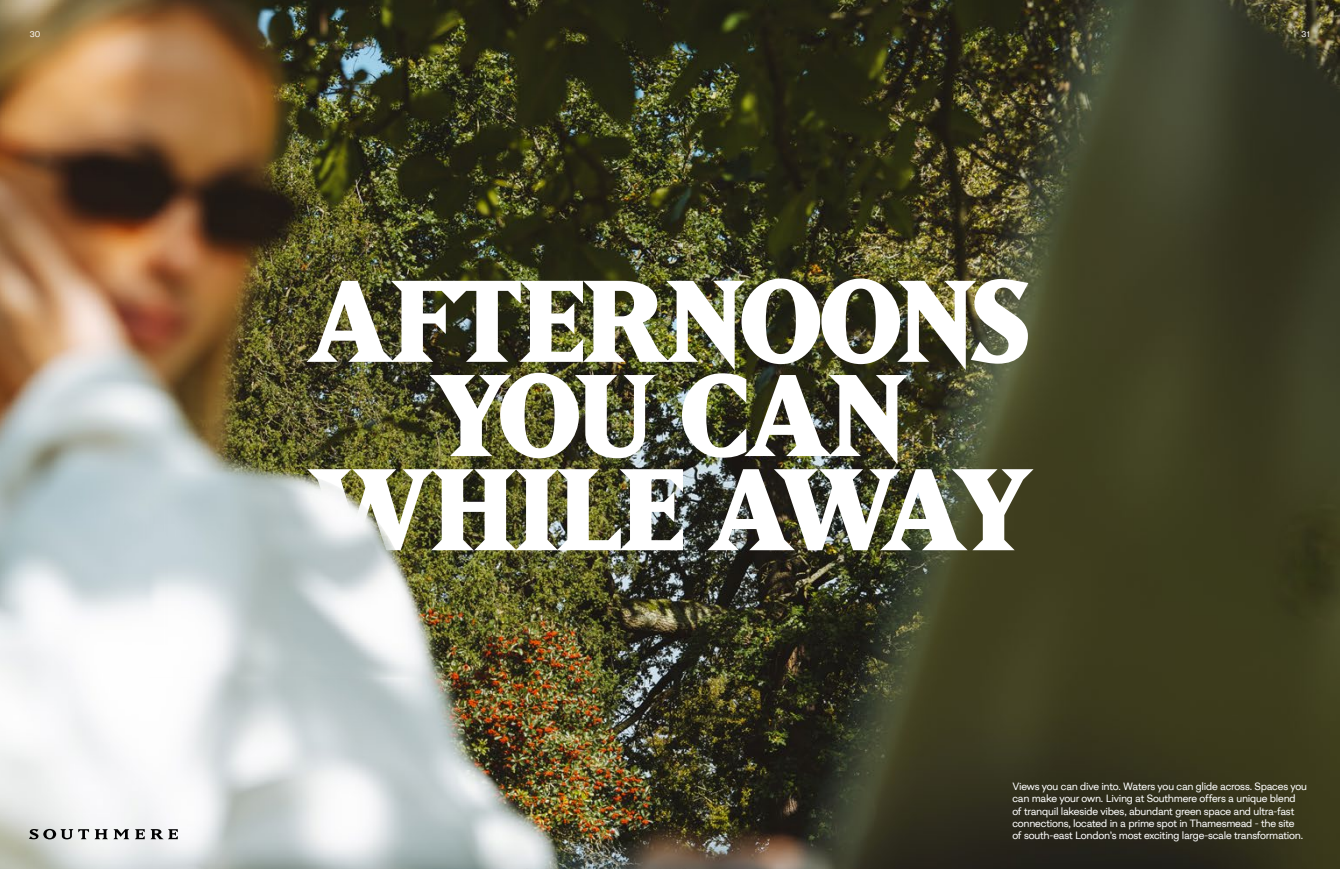
<style>
.page{position:relative;width:1340px;height:869px;background:#fff}
.page>*{position:absolute;margin:0;border:0;box-sizing:border-box;transform-origin:0 0}
.t1{font:800 114.36px/94.1px "Matrix IIOT";letter-spacing:-.035em;color:#fff;text-align:center}
.t2{font:10.5px/12.2px "NT Dapper";letter-spacing:-.02em;color:#fff}
.t3{font:8.75px "NT Dapper";color:#fff}
</style>
<div class="page">
<img style="left:0;top:0;width:1339px;height:868px">
<img style="left:149px;top:471px;width:286px;height:206px">
<svg style="left:29px;top:828px;width:100px;height:11px"></svg>
<svg style="left:135px;top:828px;width:43px;height:10px"></svg>
<p class="t3" style="left:30px;top:28px;width:12px">30</p>
<p class="t3" style="left:1301px;top:28px;width:10px">31</p>
<h1 class="t1" style="left:309px;top:272px;width:724px">AFTERNOONS<br>YOU CAN<br>WHILE AWAY</h1>
<p class="t2" style="left:1012px;top:780px;width:296px">Views you can dive into. Waters you can glide across. Spaces you can make your own. Living at Southmere offers a unique blend of tranquil lakeside vibes, abundant green space and ultra-fast connections, located in a prime spot in Thamesmead - the site<br>of south-east London’s most exciting large-scale transformation.</p>
</div>
